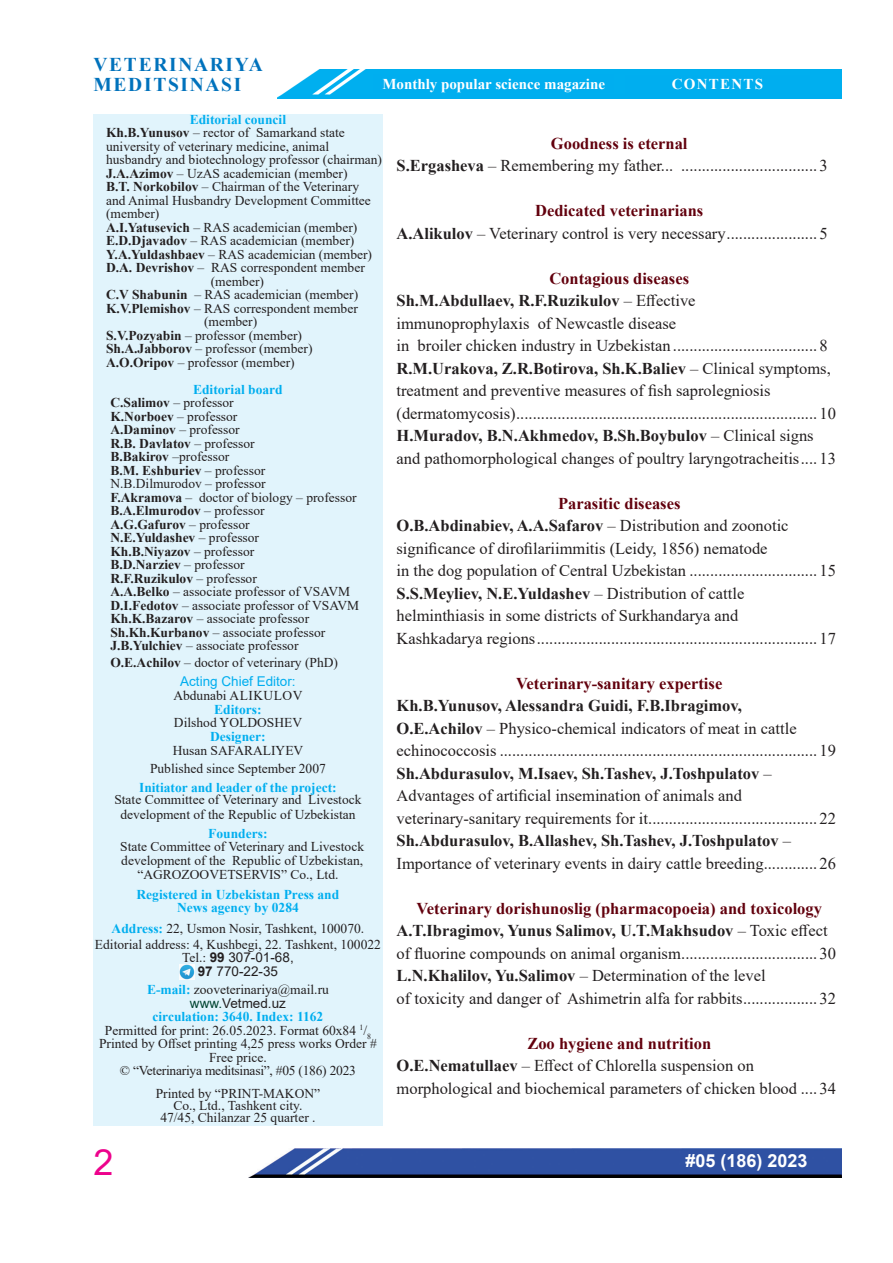
<style>
.page{position:relative;width:893px;height:1263px;background:#fff}
.page>*{position:absolute;margin:0;border:0;box-sizing:border-box;transform-origin:0 0}
.t1{font:36px "Arial";color:#ed028c}
.t2{font:700 19.5px/19.5px "Times New Roman";letter-spacing:.085em;color:#0072bc}
.t3{font:700 18px "Arial";color:#fff}
.t4{font:16.5px/22.5px "Times New Roman";color:#231f20}
.t5{font:700 16.5px "Times New Roman";color:#62000d}
.t6{font:700 15px "Times New Roman";color:#fff}
.t7{font:700 15px "Times New Roman";letter-spacing:.085em;color:#fff}
.t8{font:13.5px/13.5px "Times New Roman";color:#231f20;text-align:center}
.t9{font:700 13.5px/13.5px "Times New Roman";color:#00aeef;text-align:center}
.t10{font:13.5px/13.5px "Arial";color:#231f20;text-align:center}
.t11{font:13.5px "Arial";color:#00aeef}
.t12{font:13.5px "Times New Roman";letter-spacing:.02em;color:#231f20}
.s1{font-weight:700}
.s2{font-weight:700;color:#00aeef}
.s3{font-family:"Times New Roman"}
.s4{color:#004430}
.s5{font-weight:700;color:#62000d}
</style>
<div class="page">
<img style="left:249px;top:1148px;width:593px;height:30px">
<img style="left:277px;top:69px;width:565px;height:29px">
<div style="left:373px;top:75px;width:241px;height:18px;background:#00aeef"></div>
<div style="left:625px;top:75px;width:185px;height:19px;background:#00aeef"></div>
<div style="left:93px;top:114px;width:289px;height:1012px;background:#e1f4fc"></div>
<img style="left:180px;top:965px;width:15px;height:14px">
<p class="t2" style="left:94px;top:54px;width:171px">VETERINARIYA<br>MEDITSINASI</p>
<p class="t6" style="left:382px;top:73px;width:224px">Monthly popular science magazine</p>
<p class="t7" style="left:672px;top:73px;width:93px">CONTENTS</p>
<p class="t9" style="left:190px;top:112px;width:98px">Editorial council</p>
<p class="t8" style="left:106px;top:126px;width:240px"><span class="s1">Kh.B.Yunusov</span> – rector of Samarkand state</p>
<p class="t8" style="left:106px;top:139px;width:225px">university of veterinary medicine, animal</p>
<p class="t8" style="left:106px;top:153px;width:277px">husbandry and biotechnology professor (chairman)</p>
<p class="t8" style="left:106px;top:166px;width:243px"><span class="s1">J.A.Azimov</span> – UzAS academician (member)</p>
<p class="t8" style="left:106px;top:180px;width:254px"><span class="s1">B.T. Norkobilov</span> – Chairman of the Veterinary</p>
<p class="t8" style="left:106px;top:193px;width:266px">and Animal Husbandry Development Committee</p>
<p class="t8" style="left:106px;top:207px;width:55px">(member)</p>
<p class="t8" style="left:106px;top:220px;width:253px"><span class="s1">A.I.Yatusevich</span> – RAS academician (member)</p>
<p class="t8" style="left:106px;top:234px;width:250px"><span class="s1">E.D.Djavadov</span> – RAS academician (member)</p>
<p class="t8" style="left:106px;top:247px;width:268px"><span class="s1">Y.A.Yuldashbaev</span> – RAS academician (member)</p>
<p class="t8" style="left:106px;top:261px;width:260px"><span class="s1">D.A. Devrishov</span> – RAS correspondent member</p>
<p class="t8" style="left:211px;top:274px;width:55px">(member)</p>
<p class="t8" style="left:106px;top:288px;width:254px"><span class="s1">С.V Shabunin</span> – RAS academician (member)</p>
<p class="t8" style="left:106px;top:301px;width:253px"><span class="s1">K.V.Plemishov</span> – RAS correspondent member</p>
<p class="t8" style="left:204px;top:315px;width:55px">(member)</p>
<p class="t8" style="left:106px;top:328px;width:197px"><span class="s1">S.V.Pozyabin</span> – professor (member)</p>
<p class="t8" style="left:106px;top:342px;width:208px"><span class="s1">Sh.A.Jabborov</span> – professor (member)</p>
<p class="t8" style="left:106px;top:355px;width:190px"><span class="s1">A.O.Oripov</span> – professor (member)</p>
<p class="t8" style="left:110px;top:382px;width:250px;text-align:left;text-indent:83px"><span class="s2">Editorial board<br></span><span class="s1">C.Salimov</span> – professor<br><span class="s1">K.Norboev</span> – professor<br><span class="s1">A.Daminov</span> – professor<br><span class="s1">R.B. Davlatov</span> – professor<br><span class="s1">B.Bakirov</span> –professor<br><span class="s1">B.M. Eshburiev</span> – professor<br>N.B.Dilmurodov – professor<br><span class="s1">F.Akramova</span> – doctor of biology – professor<br><span class="s1">B.A.Elmurodov</span> – professor<br><span class="s1">A.G.Gafurov</span> – professor<br><span class="s1">N.E.Yuldashev</span> – professor<br><span class="s1">Kh.B.Niyazov</span> – professor<br><span class="s1">B.D.Narziev</span> – professor<br><span class="s1">R.F.Ruzikulov</span> – professor<br><span class="s1">A.A.Belko</span> – associate professor of VSAVM<br><span class="s1">D.I.Fedotov</span> – associate professor of VSAVM<br><span class="s1">Kh.K.Bazarov</span> – associate professor<br><span class="s1">Sh.Kh.Kurbanov</span> – associate professor<br><span class="s1">J.B.Yulchiev</span> – associate professor</p>
<p class="t8" style="left:110px;top:655px;width:229px"><span class="s1">O.E.Achilov</span> – doctor of veterinary (PhD)</p>
<p class="t11" style="left:180px;top:672px;width:117px">Acting Chief Editor:</p>
<p class="t12" style="left:173px;top:686px;width:131px">Abdunabi ALIKULOV</p>
<p class="t9" style="left:214px;top:702px;width:49px">Editors:</p>
<p class="t8" style="left:174px;top:716px;width:130px">Dilshod YOLDOSHEV</p>
<p class="t9" style="left:210px;top:729px;width:57px">Designer:</p>
<p class="t8" style="left:150px;top:741px;width:177px;line-height:18px">Husan SAFARALIYEV<br>Published since September 2007</p>
<p class="t9" style="left:139px;top:780px;width:199px">Initiator and leader of the project:</p>
<p class="t8" style="left:114px;top:792px;width:249px;line-height:14.5px">State Committee of Veterinary and Livestock development of the Republic of Uzbekistan</p>
<p class="t9" style="left:208px;top:827px;width:61px">Founders:</p>
<p class="t8" style="left:120px;top:839px;width:245px">State Committee of Veterinary and Livestock</p>
<p class="t8" style="left:121px;top:853px;width:243px">development of the Republic of Uzbekistan,</p>
<p class="t8" style="left:137px;top:868px;width:203px">“AGROZOOVETSERVIS” Co., Ltd.</p>
<p class="t9" style="left:137px;top:887px;width:204px">Registered in Uzbekistan Press and<br>News agency by 0284</p>
<p class="t8" style="left:95px;top:920px;width:288px;line-height:15.9px"><span class="s2">Address:</span> 22, Usmon Nosir, Tashkent, 100070.<br>Editorial address: 4, Kushbegi, 22. Tashkent, 100022</p>
<p class="t10" style="left:182px;top:951px;width:113px"><span class="s3">Tel.:</span> <span class="s1">99</span> 307-01-68,<br><span class="s1">97</span> 770-22-35</p>
<p class="t8" style="left:147px;top:982px;width:183px"><span class="s2">E-mail:</span> zooveterinariya@mail.ru</p>
<p class="t10" style="left:190px;top:996px;width:98px"><span class="s4">www.</span>Vetmed.uz</p>
<p class="t8" style="left:99px;top:1009px;width:279px"><span class="s2">circulation: 3640. Index: 1162<br></span>Permitted for print: 26.05.2023. Format 60x84 <sup>1</sup>/<sub>8<br></sub>Printed by Offset printing 4,25 press works Order # Free price.<br>© “Veterinariya meditsinasi”, #05 (186) 2023</p>
<p class="t8" style="left:156px;top:1087px;width:166px;line-height:12.1px">Printed by “PRINT-MAKON”<br>Co., Ltd., Tashkent city.<br>47/45, Chilanzar 25 quarter .</p>
<p class="t4" style="left:396px;top:131px;width:433px;text-indent:154px"><span class="s5">Goodness is eternal<br></span><span class="s1">S.Ergasheva</span> – Remembering my father... ................................. 3</p>
<p class="t4" style="left:396px;top:199px;width:433px;text-indent:139px"><span class="s5">Dedicated veterinarians<br></span><span class="s1">A.Alikulov</span> – Veterinary control is very necessary ...................... 5</p>
<p class="t4" style="left:396px;top:266px;width:441px;text-indent:153px"><span class="s5">Contagious diseases<br></span><span class="s1">Sh.M.Abdullaev, R.F.Ruzikulov</span> – Effective<br>immunoprophylaxis of Newcastle disease<br>in broiler chicken industry in Uzbekistan ................................... 8<br><span class="s1">R.M.Urakova, Z.R.Botirova, Sh.K.Baliev</span> – Clinical symptoms, treatment and preventive measures of fish saprolegniosis (dermatomycosis) ......................................................................... 10<br><span class="s1">H.Muradov, B.N.Akhmedov, B.Sh.Boybulov</span> – Clinical signs and pathomorphological changes of poultry laryngotracheitis .... 13</p>
<p class="t4" style="left:397px;top:491px;width:441px;text-indent:162px"><span class="s5">Parasitic diseases<br></span><span class="s1">O.B.Abdinabiev, A.A.Safarov</span> – Distribution and zoonotic significance of dirofilariimmitis (Leidy, 1856) nematode<br>in the dog population of Central Uzbekistan ............................... 15<br><span class="s1">S.S.Meyliev, N.E.Yuldashev</span> – Distribution of cattle helminthiasis in some districts of Surkhandarya and<br>Kashkadarya regions .................................................................... 17</p>
<p class="t5" style="left:516px;top:671px;width:208px">Veterinary-sanitary expertise</p>
<p class="t4" style="left:397px;top:694px;width:441px"><span class="s1">Kh.B.Yunusov, Alessandra Guidi, F.B.Ibragimov,<br>O.E.Achilov</span> – Physico-chemical indicators of meat in cattle echinococcosis ............................................................................. 19<br><span class="s1">Sh.Abdurasulov, M.Isaev, Sh.Tashev, J.Toshpulatov</span> – Advantages of artificial insemination of animals and veterinary-sanitary requirements for it ......................................... 22<br><span class="s1">Sh.Abdurasulov, B.Allashev, Sh.Tashev, J.Toshpulatov</span> – Importance of veterinary events in dairy cattle breeding ............. 26</p>
<p class="t4" style="left:397px;top:896px;width:441px;text-indent:20px"><span class="s5">Veterinary dorishunoslig (pharmacopoeia) and toxicology </span><span class="s1">A.T.Ibragimov, Yunus Salimov, U.T.Makhsudov</span> – Toxic effect of fluorine compounds on animal organism ................................. 30<br><span class="s1">L.N.Khalilov, Yu.Salimov</span> – Determination of the level<br>of toxicity and danger of Ashimetrin alfa for rabbits .................. 32</p>
<p class="t4" style="left:397px;top:1031px;width:441px;text-indent:131px"><span class="s5">Zoo hygiene and nutrition<br></span><span class="s1">O.E.Nematullaev</span> – Effect of Chlorella suspension on morphological and biochemical parameters of chicken blood .... 34</p>
<h1 class="t1" style="left:94px;top:1137px;width:22px">2</h1>
<p class="t3" style="left:685px;top:1148px;width:124px">#05 (186) 2023</p>
</div>
